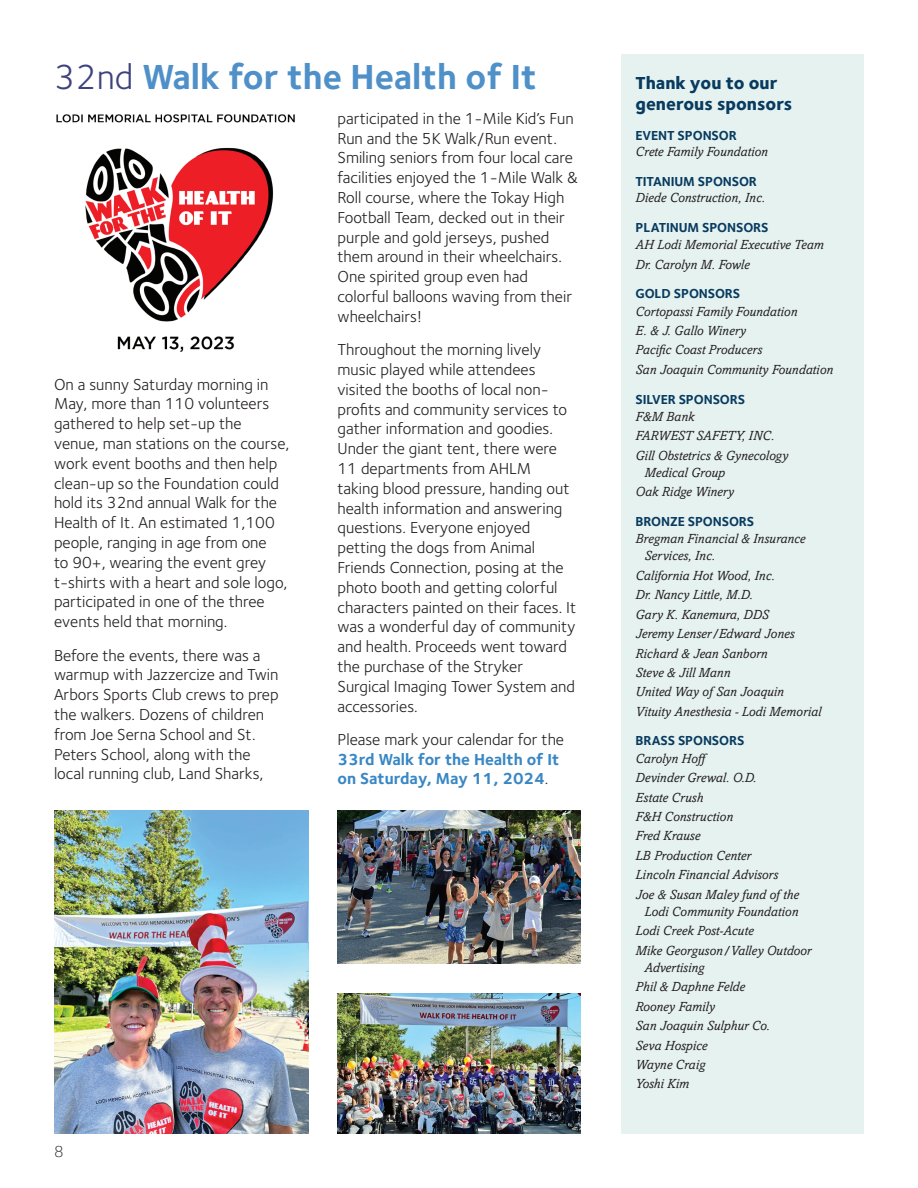
<style>
.page{position:relative;width:918px;height:1188px;background:#fff}
.page>*{position:absolute;margin:0;border:0;box-sizing:border-box;transform-origin:0 0}
.t1{font:700 36px "Foundry Sterling";color:#4f90c9}
.t2{font:800 18px/21.6px "Foundry Sterling";color:#083b60}
.t3{font:16.5px/19.8px "Foundry Sterling";color:#231f20}
.t4{font:700 16.5px/19.8px "Foundry Sterling";color:#3887c4}
.t5{font:300 16.5px "Foundry Sterling";color:#231f20}
.t6{font:italic 13.5px/19.4px "Amasis MT Std";color:#231f20}
.t7{font:700 13.5px "Foundry Sterling";letter-spacing:-.01em;color:#083b60}
.s1{font-weight:400;color:#3e437f}
.s2{font-weight:400;color:#231f20}
</style>
<div class="page">
<div style="left:621px;top:54px;width:243px;height:1080px;background:#e6f2f0"></div>
<img style="left:56px;top:114px;width:239px;height:238px">
<img style="left:338px;top:994px;width:242px;height:140px">
<img style="left:54px;top:810px;width:255px;height:324px">
<img style="left:338px;top:810px;width:242px;height:154px">
<h1 class="t1" style="left:54px;top:55px;width:484px"><span class="s1">32nd</span> Walk for the Health of It</h1>
<p class="t3" style="left:54px;top:374px;width:237px">On a sunny Saturday morning in<br>May, more than 110 volunteers gathered to help set-up the venue, man stations on the course, work event booths and then help clean-up so the Foundation could hold its 32nd annual Walk for the<br>Health of It. An estimated 1,100 people, ranging in age from one<br>to 90+, wearing the event grey t-shirts with a heart and sole logo, participated in one of the three events held that morning.</p>
<p class="t3" style="left:54px;top:645px;width:226px">Before the events, there was a warmup with Jazzercize and Twin<br>Arbors Sports Club crews to prep the walkers. Dozens of children from Joe Serna School and St.<br>Peters School, along with the local running club, Land Sharks,</p>
<p class="t3" style="left:338px;top:109px;width:242px">participated in the 1-Mile Kid’s Fun<br>Run and the 5K Walk/Run event.<br>Smiling seniors from four local care facilities enjoyed the 1-Mile Walk &amp;<br>Roll course, where the Tokay High<br>Football Team, decked out in their purple and gold jerseys, pushed them around in their wheelchairs.<br>One spirited group even had colorful balloons waving from their wheelchairs!</p>
<p class="t3" style="left:338px;top:340px;width:240px">Throughout the morning lively music played while attendees visited the booths of local non&shy;profits and community services to gather information and goodies.<br>Under the giant tent, there were<br>11 departments from AHLM taking blood pressure, handing out health information and answering questions. Everyone enjoyed petting the dogs from Animal<br>Friends Connection, posing at the photo booth and getting colorful characters painted on their faces. It was a wonderful day of community and health. Proceeds went toward the purchase of the Stryker<br>Surgical Imaging Tower System and accessories.</p>
<p class="t3" style="left:338px;top:730px;width:228px">Please mark your calendar for the</p>
<p class="t4" style="left:338px;top:750px;width:223px">33rd Walk for the Health of It on Saturday, May 11, 2024<span class="s2">.</span></p>
<p class="t5" style="left:54px;top:1142px;width:11px">8</p>
<p class="t2" style="left:635px;top:72px;width:158px">Thank you to our generous sponsors</p>
<p class="t7" style="left:635px;top:127px;width:103px">EVENT SPONSOR</p>
<p class="t6" style="left:635px;top:142px;width:134px">Crete Family Foundation</p>
<p class="t7" style="left:635px;top:173px;width:123px">TITANIUM SPONSOR</p>
<p class="t6" style="left:635px;top:188px;width:131px">Diede Construction, Inc.</p>
<p class="t7" style="left:635px;top:219px;width:135px">PLATINUM SPONSORS</p>
<p class="t6" style="left:635px;top:235px;width:190px">AH Lodi Memorial Executive Team<br>Dr. Carolyn M. Fowle</p>
<p class="t7" style="left:635px;top:286px;width:106px">GOLD SPONSORS</p>
<p class="t6" style="left:635px;top:302px;width:199px">Cortopassi Family Foundation<br>E. &amp; J. Gallo Winery<br>Pacific Coast Producers<br>San Joaquin Community Foundation</p>
<p class="t7" style="left:635px;top:391px;width:111px">SILVER SPONSORS</p>
<p class="t6" style="left:635px;top:407px;width:154px">F&amp;M Bank<br>FARWEST SAFETY, INC.<br>Gill Obstetrics &amp; Gynecology</p>
<p class="t6" style="left:635px;top:463px;width:100px;text-align:center">Medical Group<br>Oak Ridge Winery</p>
<p class="t7" style="left:635px;top:513px;width:120px">BRONZE SPONSORS</p>
<p class="t6" style="left:644px;top:530px;width:163px;line-height:17.2px;text-indent:-9px">Bregman Financial &amp; Insurance<br>Services, Inc.</p>
<p class="t6" style="left:635px;top:566px;width:188px">California Hot Wood, Inc.<br>Dr. Nancy Little, M.D.<br>Gary K. Kanemura, DDS<br>Jeremy Lenser/Edward Jones<br>Richard &amp; Jean Sanborn<br>Steve &amp; Jill Mann<br>United Way of San Joaquin<br>Vituity Anesthesia - Lodi Memorial</p>
<p class="t7" style="left:635px;top:733px;width:111px">BRASS SPONSORS</p>
<p class="t6" style="left:635px;top:749px;width:165px">Carolyn Hoff<br>Devinder Grewal. O.D.<br>Estate Crush<br>F&amp;H Construction<br>Fred Krause<br>LB Production Center<br>Lincoln Financial Advisors<br>Joe &amp; Susan Maley fund of the</p>
<p class="t6" style="left:635px;top:902px;width:177px;text-indent:9px">Lodi Community Foundation<br>Lodi Creek Post-Acute<br>Mike Georguson/Valley Outdoor</p>
<p class="t6" style="left:635px;top:958px;width:136px;text-indent:9px">Advertising<br>Phil &amp; Daphne Felde<br>Rooney Family<br>San Joaquin Sulphur Co.<br>Seva Hospice<br>Wayne Craig<br>Yoshi Kim</p>
</div>
